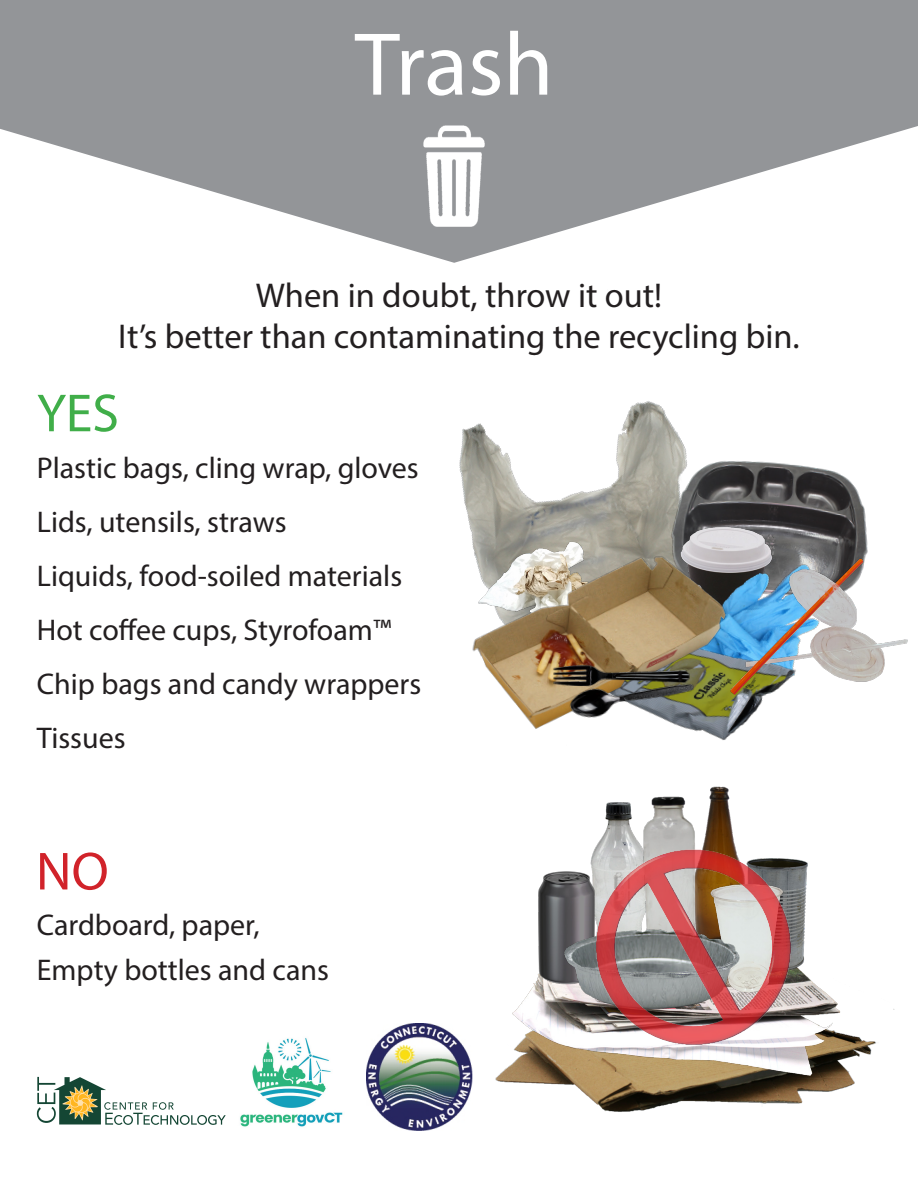
<style>
.page{position:relative;width:918px;height:1188px;background:#fff}
.page>*{position:absolute;margin:0;border:0;box-sizing:border-box;transform-origin:0 0}
.t1{font:90px "Myriad Pro";letter-spacing:-.005em;color:#fff}
.t2{font:54px "Myriad Pro";color:#40ae49}
.t3{font:54px "Myriad Pro";color:#d1232a}
.t4{font:34.5px "Myriad Pro";color:#231f20}
.t5{font:30px "Myriad Pro";color:#231f20}
</style>
<div class="page">
<img style="left:575px;top:1085px;width:277px;height:27px">
<img style="left:472px;top:985px;width:423px;height:100px">
<img style="left:459px;top:401px;width:208px;height:135px">
<img style="left:621px;top:418px;width:64px;height:35px">
<img style="left:609px;top:453px;width:252px;height:90px">
<img style="left:472px;top:469px;width:154px;height:74px">
<img style="left:472px;top:543px;width:236px;height:186px">
<img style="left:533px;top:658px;width:17px;height:58px">
<img style="left:550px;top:655px;width:154px;height:74px">
<img style="left:708px;top:500px;width:200px;height:202px">
<img style="left:669px;top:702px;width:93px;height:116px">
<img style="left:605px;top:736px;width:96px;height:89px">
<img style="left:544px;top:871px;width:27px;height:5px">
<img style="left:659px;top:818px;width:73px;height:7px">
<img style="left:512px;top:876px;width:59px;height:187px">
<img style="left:571px;top:825px;width:245px;height:244px">
<svg style="left:0;top:0;width:918px;height:263px;fill:#939598"></svg>
<img style="left:402px;top:113px;width:104px;height:126px">
<svg style="left:37px;top:1077px;width:189px;height:48px"></svg>
<img style="left:240px;top:1038px;width:103px;height:89px">
<img style="left:367px;top:1024px;width:105px;height:107px">
<p class="t1" style="left:355px;top:9px;width:200px">Trash</p>
<p class="t4" style="left:256px;top:274px;width:408px">When in doubt, throw it out!</p>
<p class="t4" style="left:118px;top:315px;width:683px">It’s better than contaminating the recycling bin.</p>
<p class="t2" style="left:37px;top:380px;width:84px">YES</p>
<p class="t5" style="left:37px;top:449px;width:383px">Plastic bags, cling wrap, gloves</p>
<p class="t5" style="left:37px;top:503px;width:251px">Lids, utensils, straws</p>
<p class="t5" style="left:37px;top:557px;width:367px">Liquids, food-soiled materials</p>
<p class="t5" style="left:37px;top:611px;width:356px">Hot coffee cups, Styrofoam™</p>
<p class="t5" style="left:37px;top:665px;width:386px">Chip bags and candy wrappers</p>
<p class="t5" style="left:37px;top:719px;width:90px">Tissues</p>
<p class="t3" style="left:36px;top:838px;width:74px">NO</p>
<p class="t5" style="left:37px;top:906px;width:224px">Cardboard, paper,</p>
<p class="t5" style="left:37px;top:951px;width:294px">Empty bottles and cans</p>
</div>
